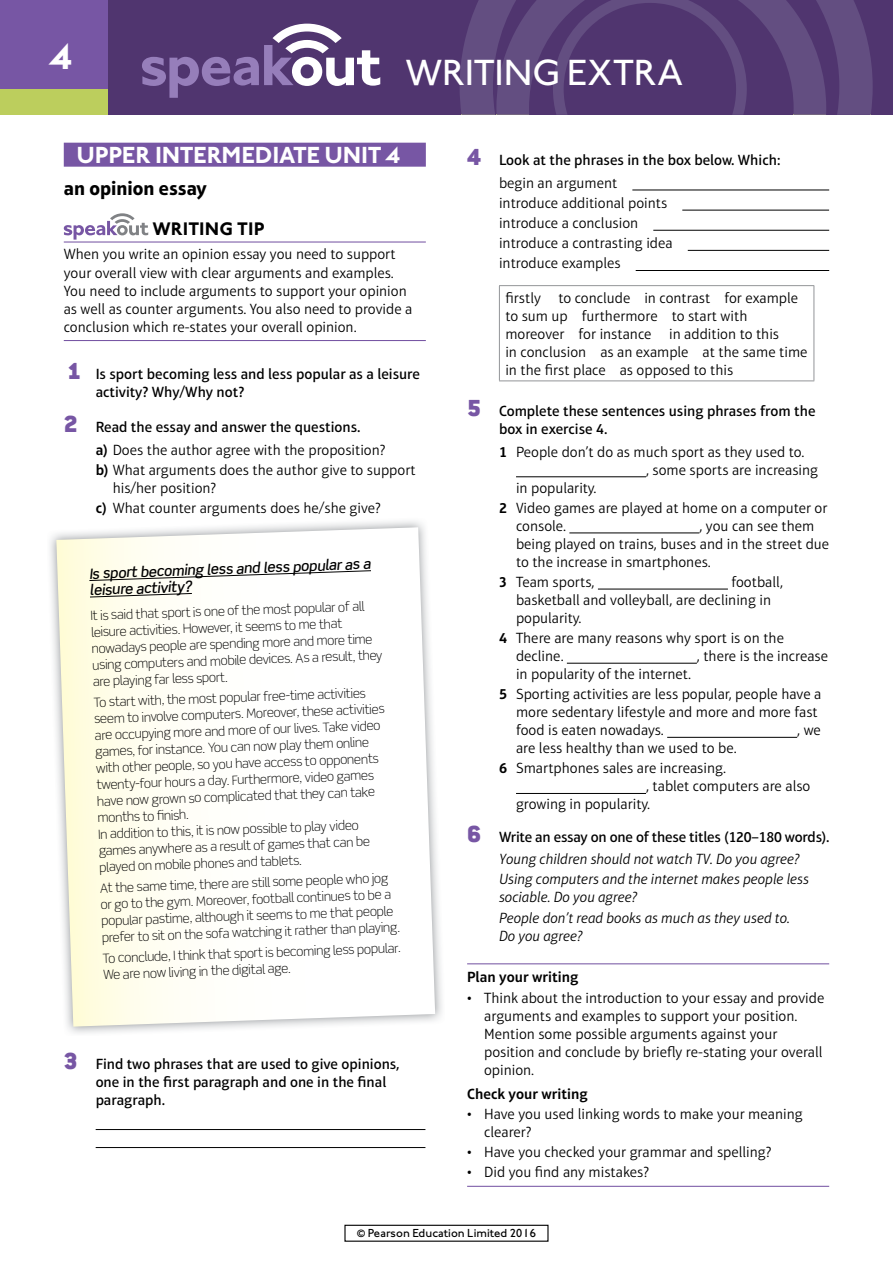
<style>
.page{position:relative;width:893px;height:1263px;background:#fff}
.page>*{position:absolute;margin:0;border:0;box-sizing:border-box;transform-origin:0 0}
.t1{font:500 37.5px "Johnston ITC Pro";letter-spacing:-.01em;color:#fff}
.t2{font:700 37.5px "Johnston ITC Pro";color:#fff}
.t3{font:700 24px "Johnston ITC Pro";letter-spacing:-.01em;color:#fff}
.t4{font:700 19.5px "Aptifer Sans LT Pro";color:#000}
.t5{font:700 18.75px "Johnston ITC Pro";color:#000}
.t6{font:300 15px/18px "Aptifer Sans LT Pro";color:#000}
.t7{font:500 15px/18px "Aptifer Sans LT Pro";color:#000}
.t8{font:italic 300 15px/18px "Aptifer Sans LT Pro";color:#000}
.t9{font:600 15px "Aptifer Sans LT Pro";color:#000}
.t10{font:italic 500 14.25px/16.5px "Scene Std";color:#000}
.t11{font:300 12.75px/16.5px "Scene Std";color:#000}
.t12{font:500 12px "Johnston ITC Pro";color:#000}
.s1{font-family:"Conduit ITC Pro";font-weight:900;font-size:25.5px;color:#7756a4}
.s2{font-weight:500}
.s3{font-weight:600}
.s4{font-weight:300}
.s5{font-weight:300;font-style:italic}
</style>
<div class="page">
<div style="left:0;top:0;width:893px;height:89px;background:#7756a4"></div>
<div style="left:0;top:89px;width:893px;height:26px;background:#bcce5d"></div>
<div style="left:108px;top:0;width:785px;height:115px;background:#50356f"></div>
<svg style="left:460px;top:0;width:413px;height:115px"></svg>
<div style="left:344px;top:1225px;width:205px;height:17px;border:1px solid #000"></div>
<svg style="left:142px;top:24px;width:238px;height:74px"></svg>
<hr style="left:632px;top:190px;width:197px;height:1px;background:#000">
<hr style="left:682px;top:210px;width:147px;height:1px;background:#000">
<hr style="left:653px;top:230px;width:176px;height:1px;background:#000">
<hr style="left:688px;top:250px;width:141px;height:1px;background:#000">
<hr style="left:636px;top:270px;width:193px;height:1px;background:#000">
<hr style="left:516px;top:476px;width:130px;height:1px;background:#000">
<hr style="left:569px;top:533px;width:130px;height:1px;background:#000">
<hr style="left:598px;top:589px;width:130px;height:1px;background:#000">
<hr style="left:567px;top:663px;width:130px;height:1px;background:#000">
<hr style="left:667px;top:737px;width:130px;height:1px;background:#000">
<hr style="left:516px;top:793px;width:130px;height:1px;background:#000">
<hr style="left:467px;top:963px;width:362px;height:1px;background:#7756a4">
<hr style="left:467px;top:1186px;width:362px;height:1px;background:#7756a4">
<hr style="left:499px;top:285px;width:315px;height:1px;background:#939598">
<hr style="left:499px;top:286px;width:1px;height:94px;background:#939598">
<hr style="left:814px;top:286px;width:1px;height:94px;background:#939598">
<hr style="left:499px;top:380px;width:315px;height:1px;background:#939598">
<div style="left:64px;top:143px;width:362px;height:24px;background:#7756a4"></div>
<hr style="left:64px;top:241px;width:362px;height:2px;background:#7756a4">
<hr style="left:64px;top:340px;width:362px;height:1px;background:#7756a4">
<hr style="left:96px;top:1129px;width:329px;height:1px;background:#000">
<hr style="left:96px;top:1147px;width:329px;height:1px;background:#000">
<svg style="left:64px;top:213px;width:84px;height:27px"></svg>
<img style="left:50px;top:521px;width:392px;height:512px">
<svg style="left:56px;top:527px;width:379px;height:499px"></svg>
<svg style="left:89px;top:570px;width:283px;height:11px"></svg>
<svg style="left:89px;top:593px;width:104px;height:5px"></svg>
<h1 class="t2" style="left:49px;top:34px;width:24px">4</h1>
<h1 class="t1" style="left:405px;top:50px;width:279px">WRITING EXTRA</h1>
<h2 class="t3" style="left:77px;top:140px;width:325px">UPPER INTERMEDIATE UNIT 4</h2>
<h3 class="t4" style="left:64px;top:177px;width:145px">an opinion essay</h3>
<p class="t5" style="left:153px;top:218px;width:113px">WRITING TIP</p>
<p class="t6" style="left:64px;top:245px;width:350px">When you write an opinion essay you need to support your overall view with clear arguments and examples.<br>You need to include arguments to support your opinion as well as counter arguments. You also need to provide a conclusion which re-states your overall opinion.</p>
<p class="t7" style="left:96px;top:365px;width:326px;text-indent:-29px"><span class="s1">1</span> Is sport becoming less and less popular as a leisure activity? Why/Why not?</p>
<p class="t6" style="left:96px;top:416px;width:291px;line-height:22.2px;text-indent:-32px"><span class="s1">2</span> <span class="s2">Read the essay and answer the questions.<br></span><span class="s3">a)</span> Does the author agree with the proposition?</p>
<p class="t6" style="left:113px;top:461px;width:305px;text-indent:-17px"><span class="s3">b)</span> What arguments does the author give to support his/her position?</p>
<p class="t6" style="left:96px;top:499px;width:287px"><span class="s3">c)</span> What counter arguments does he/she give?</p>
<p class="t10" style="left:89px;top:565px;width:283px;rotate:-2deg">Is sport becoming less and less popular as a leisure activity?</p>
<p class="t11" style="left:90px;top:607px;width:292px;rotate:-2deg">It is said that sport is one of the most popular of all leisure activities. However, it seems to me that nowadays people are spending more and more time using computers and mobile devices. As a result, they are playing far less sport.</p>
<p class="t11" style="left:93px;top:694px;width:292px;rotate:-2deg">To start with, the most popular free-time activities seem to involve computers. Moreover, these activities are occupying more and more of our lives. Take video games, for instance. You can now play them online with other people, so you have access to opponents twenty-four hours a day. Furthermore, video games have now grown so complicated that they can take months to fi nish.<br>In addition to this, it is now possible to play video games anywhere as a result of games that can be played on mobile phones and tablets.</p>
<p class="t11" style="left:100px;top:880px;width:300px;rotate:-2deg">At the same time, there are still some people who jog or go to the gym. Moreover, football continues to be a popular pastime, although it seems to me that people prefer to sit on the sofa watching it rather than playing.</p>
<p class="t11" style="left:102px;top:950px;width:300px;rotate:-2deg">To conclude, I think that sport is becoming less popular.<br>We are now living in the digital age.</p>
<p class="t7" style="left:96px;top:1055px;width:305px;text-indent:-32px"><span class="s1">3</span> Find two phrases that are used to give opinions, one in the first paragraph and one in the final paragraph.</p>
<p class="t7" style="left:499px;top:149px;width:283px;line-height:22.2px;text-indent:-32px"><span class="s1">4</span> Look at the phrases in the box below. Which: <span class="s4">begin an argument</span></p>
<p class="t6" style="left:499px;top:193px;width:175px;line-height:20.1px">introduce additional points introduce a conclusion introduce a contrasting idea introduce examples</p>
<p class="t6" style="left:505px;top:289px;width:304px">firstly to conclude in contrast for example to sum up furthermore to start with moreover for instance in addition to this<br>in conclusion as an example at the same time in the first place as opposed to this</p>
<p class="t7" style="left:499px;top:402px;width:318px;text-indent:-32px"><span class="s1">5</span> Complete these sentences using phrases from the box in exercise 4.</p>
<p class="t6" style="left:499px;top:442px;width:307px"><span class="s3">1</span> People don’t do as much sport as they used to.</p>
<p class="t6" style="left:646px;top:460px;width:174px">, some sports are increasing</p>
<p class="t6" style="left:516px;top:478px;width:82px">in popularity.</p>
<p class="t6" style="left:516px;top:499px;width:313px;text-indent:-17px"><span class="s3">2</span> Video games are played at home on a computer or console.</p>
<p class="t6" style="left:516px;top:517px;width:315px;text-indent:183px">, you can see them being played on trains, buses and in the street due to the increase in smartphones.</p>
<p class="t6" style="left:499px;top:573px;width:97px"><span class="s3">3</span> Team sports,</p>
<p class="t6" style="left:516px;top:573px;width:269px;text-indent:215px">football, basketball and volleyball, are declining in popularity.</p>
<p class="t6" style="left:516px;top:629px;width:269px;text-indent:-17px"><span class="s3">4</span> There are many reasons why sport is on the decline.</p>
<p class="t6" style="left:697px;top:647px;width:133px">, there is the increase</p>
<p class="t6" style="left:499px;top:664px;width:324px;line-height:20.1px;text-indent:17px">in popularity of the internet.<br><span class="s3">5</span> Sporting activities are less popular, people have a</p>
<p class="t6" style="left:516px;top:703px;width:303px">more sedentary lifestyle and more and more fast food is eaten nowadays.</p>
<p class="t6" style="left:797px;top:721px;width:25px">, we</p>
<p class="t6" style="left:499px;top:738px;width:239px;line-height:20.1px;text-indent:17px">are less healthy than we used to be.<br><span class="s3">6</span> Smartphones sales are increasing.</p>
<p class="t6" style="left:516px;top:777px;width:296px;text-indent:130px">, tablet computers are also growing in popularity.</p>
<p class="t7" style="left:467px;top:826px;width:364px;line-height:22.2px;text-align:center"><span class="s1">6</span> Write an essay on one of these titles (120–180 words).<br><span class="s5">Young children should not watch TV. Do you agree?</span></p>
<p class="t8" style="left:499px;top:870px;width:312px">Using computers and the internet makes people less sociable. Do you agree?</p>
<p class="t8" style="left:499px;top:908px;width:293px">People don’t read books as much as they used to.<br>Do you agree?</p>
<p class="t9" style="left:467px;top:968px;width:113px">Plan your writing</p>
<p class="t6" style="left:484px;top:988px;width:342px;text-indent:-17px"><span class="s2">•</span> Think about the introduction to your essay and provide arguments and examples to support your position.<br>Mention some possible arguments against your position and conclude by briefly re-stating your overall opinion.</p>
<p class="t9" style="left:467px;top:1085px;width:122px">Check your writing</p>
<p class="t6" style="left:484px;top:1105px;width:320px;text-indent:-17px"><span class="s2">•</span> Have you used linking words to make your meaning clearer?</p>
<p class="t6" style="left:467px;top:1143px;width:306px"><span class="s2">•</span> Have you checked your grammar and spelling?</p>
<p class="t6" style="left:467px;top:1163px;width:183px"><span class="s2">•</span> Did you find any mistakes?</p>
<p class="t12" style="left:357px;top:1226px;width:181px">© Pearson Education Limited 2016</p>
</div>
